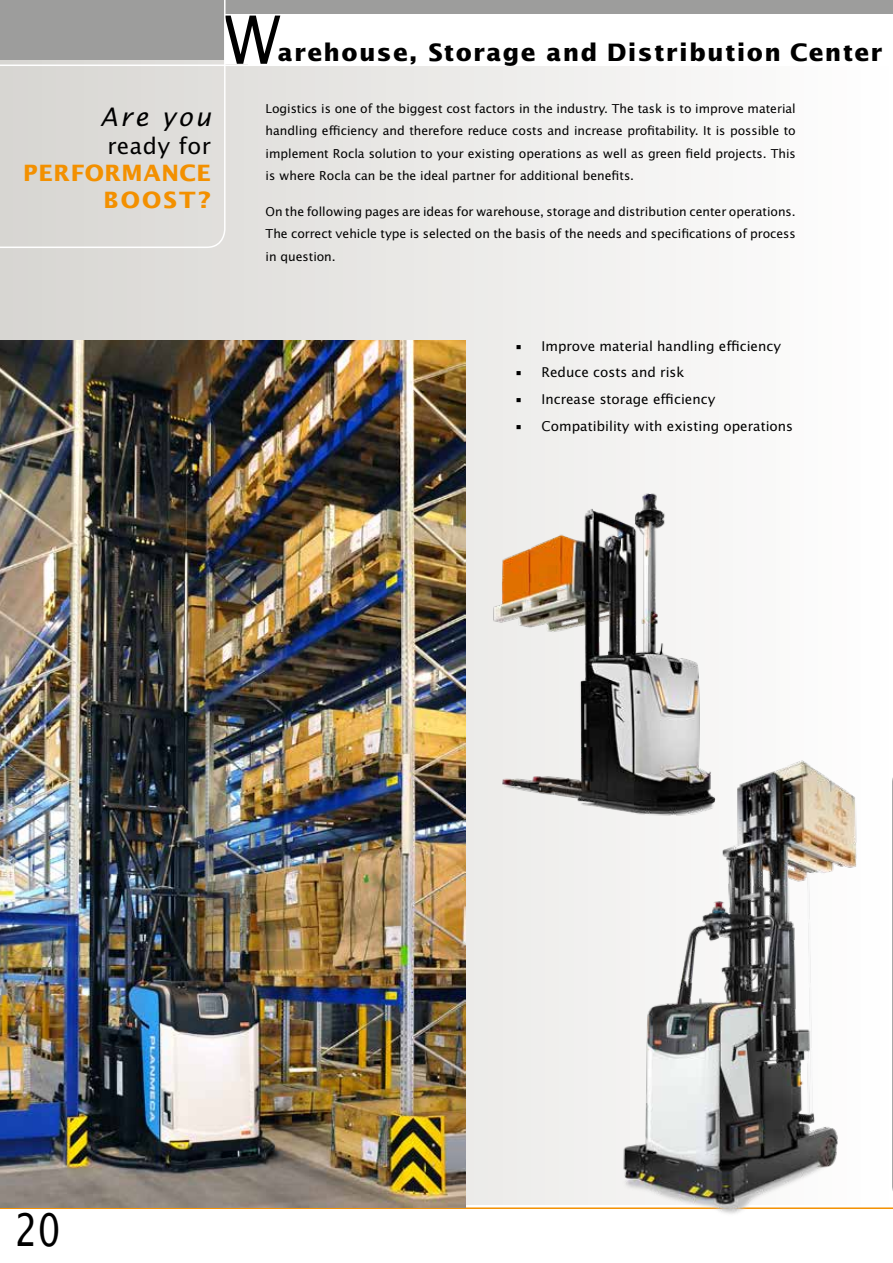
<style>
.page{position:relative;width:893px;height:1263px;background:#fff}
.page>*{position:absolute;margin:0;border:0;box-sizing:border-box;transform-origin:0 0}
.t1{font:66.75px "Lucida Sans Std";color:#000}
.t2{font:45px "Lucida Sans Std";color:#000;scale:.8 1}
.t3{font:italic 25.5px "Lucida Sans Std";letter-spacing:.1em;color:#000}
.t4{font:700 24px "Lucida Sans Std";letter-spacing:.055em;color:#000}
.t5{font:700 22.5px/27px "Lucida Sans Std";letter-spacing:.025em;color:#f39000;text-align:right}
.t6{font:22.5px "Lucida Sans Std";letter-spacing:.025em;color:#000}
.t7{font:13.5px "Lucida Sans Std";color:#000}
.t8{font:12.3px/22.5px "Lucida Sans Std";letter-spacing:-.005em;color:#000;text-align:justify}
</style>
<div class="page">
<div style="left:0;top:48px;width:892px;height:1156px;background:linear-gradient(to right,#d7d5d1,#fff)"></div>
<div style="left:0;top:0;width:893px;height:60px;background:#9d9d9c"></div>
<div style="left:249px;top:49px;width:644px;height:16px;background:#fff"></div>
<div style="left:225px;top:14px;width:668px;height:50px;background:#fff"></div>
<hr style="left:0;top:1207px;width:893px;height:2px;background:#f39000">
<hr style="left:0;top:65px;width:893px;height:1px;background:#fff">
<svg style="left:0;top:0;width:226px;height:248px"></svg>
<img style="left:0;top:340px;width:465px;height:867px">
<img style="left:575px;top:741px;width:318px;height:473px">
<img style="left:487px;top:471px;width:242px;height:355px">
<h1 class="t1" style="left:224px;top:1px;width:58px">W</h1>
<h3 class="t4" style="left:278px;top:39px;width:606px">arehouse, Storage and Distribution Center</h3>
<h3 class="t3" style="left:100px;top:102px;width:112px">Are you</h3>
<h3 class="t6" style="left:107px;top:133px;width:105px">ready for</h3>
<h3 class="t5" style="left:23px;top:160px;width:189px">PERFORMANCE<br>BOOST?</h3>
<p class="t8" style="left:266px;top:97px;width:532px">Logistics is one of the biggest cost factors in the industry. The task is to improve material handling efficiency and therefore reduce costs and increase profitability. It is possible to implement Rocla solution to your existing operations as well as green field projects. This is where Rocla can be the ideal partner for additional benefits.</p>
<p class="t8" style="left:266px;top:200px;width:532px">On the following pages are ideas for warehouse, storage and distribution center operations.<br>The correct vehicle type is selected on the basis of the needs and specifications of process in question.</p>
<p class="t7" style="left:514px;top:338px;width:268px">• Improve material handling efficiency</p>
<p class="t7" style="left:514px;top:365px;width:171px">• Reduce costs and risk</p>
<p class="t7" style="left:514px;top:391px;width:202px">• Increase storage efficiency</p>
<p class="t7" style="left:514px;top:418px;width:280px">• Compatibility with existing operations</p>
<h2 class="t2" style="left:15px;top:1204px;width:58px">20</h2>
</div>
